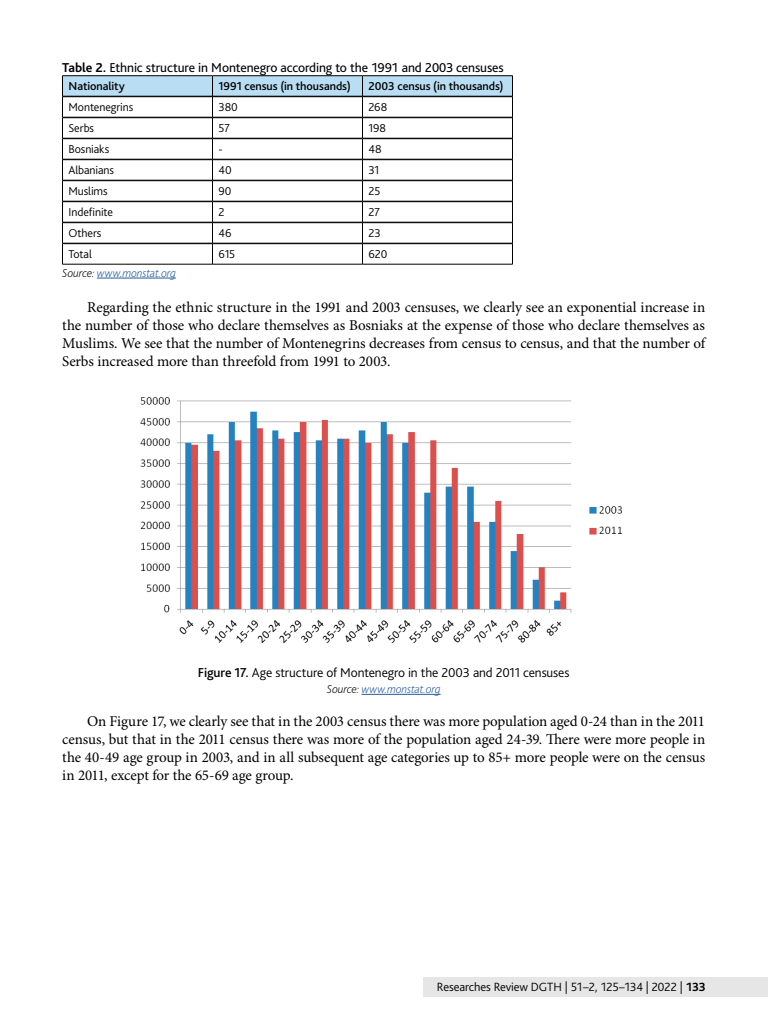
<style>
.page{position:relative;width:768px;height:1024px;background:#fff}
.page>*{position:absolute;margin:0;border:0;box-sizing:border-box;transform-origin:0 0}
.t1{font:15px/18px "Minion Pro";letter-spacing:-.015em;color:#000;text-align:justify}
.t2{font:13.5px "Bliss Pro";letter-spacing:-.01em;color:#000}
.t3{font:300 13.5px "Bliss Pro";letter-spacing:-.01em;color:#000}
.t4{font:300 12.5px "Bliss Pro";letter-spacing:-.01em;color:#000}
.t5{font:300 12px "Bliss Pro";letter-spacing:-.01em;color:#000}
.t6{font:500 12px "Bliss Pro";letter-spacing:-.005em;color:#000}
.t7{font:italic 200 12px "Bliss Pro";letter-spacing:-.005em;color:#245a9c}
.s1{font-weight:700}
.s2{color:#000}
.s3{font-weight:500}
</style>
<div class="page">
<div style="left:423px;top:978px;width:345px;height:20px;background:#e6e6e6"></div>
<hr style="left:97px;top:278px;width:79px;height:1px;background:#245a9c">
<hr style="left:62px;top:75px;width:150px;height:1px;background:#000">
<hr style="left:212px;top:75px;width:150px;height:1px;background:#000">
<hr style="left:362px;top:75px;width:151px;height:1px;background:#000">
<svg style="left:62px;top:76px;width:451px;height:188px"></svg>
<hr style="left:62px;top:264px;width:150px;height:1px;background:#000">
<hr style="left:212px;top:264px;width:150px;height:1px;background:#000">
<hr style="left:362px;top:264px;width:151px;height:1px;background:#000">
<img style="left:140px;top:396px;width:483px;height:248px">
<hr style="left:362px;top:694px;width:79px;height:1px;background:#245a9c">
<p class="t2" style="left:62px;top:59px;width:443px"><span class="s1">Table 2.</span> Ethnic structure in Montenegro according to the 1991 and 2003 censuses</p>
<p class="t6" style="left:68px;top:79px;width:58px">Nationality</p>
<p class="t6" style="left:218px;top:79px;width:134px">1991 census (in thousands)</p>
<p class="t6" style="left:368px;top:79px;width:137px">2003 census (in thousands)</p>
<p class="t5" style="left:68px;top:100px;width:66px">Montenegrins</p>
<p class="t5" style="left:218px;top:100px;width:21px">380</p>
<p class="t5" style="left:368px;top:100px;width:20px">268</p>
<p class="t5" style="left:68px;top:121px;width:27px">Serbs</p>
<p class="t5" style="left:218px;top:121px;width:13px">57</p>
<p class="t5" style="left:368px;top:121px;width:19px">198</p>
<p class="t5" style="left:68px;top:142px;width:42px">Bosniaks</p>
<p class="t5" style="left:218px;top:142px;width:6px">-</p>
<p class="t5" style="left:368px;top:142px;width:15px">48</p>
<p class="t5" style="left:68px;top:163px;width:47px">Albanians</p>
<p class="t5" style="left:218px;top:163px;width:15px">40</p>
<p class="t5" style="left:368px;top:163px;width:12px">31</p>
<p class="t5" style="left:68px;top:184px;width:41px">Muslims</p>
<p class="t5" style="left:218px;top:184px;width:15px">90</p>
<p class="t5" style="left:368px;top:184px;width:14px">25</p>
<p class="t5" style="left:68px;top:205px;width:46px">Indefinite</p>
<p class="t5" style="left:218px;top:205px;width:8px">2</p>
<p class="t5" style="left:368px;top:205px;width:13px">27</p>
<p class="t5" style="left:68px;top:226px;width:35px">Others</p>
<p class="t5" style="left:218px;top:226px;width:15px">46</p>
<p class="t5" style="left:368px;top:226px;width:14px">23</p>
<p class="t5" style="left:68px;top:247px;width:25px">Total</p>
<p class="t5" style="left:218px;top:247px;width:18px">615</p>
<p class="t5" style="left:368px;top:247px;width:20px">620</p>
<p class="t7" style="left:62px;top:265px;width:115px"><span class="s2">Source:</span> www.monstat.org</p>
<p class="t1" style="left:62px;top:299px;width:645px;text-indent:25px">Regarding the ethnic structure in the 1991 and 2003 censuses, we clearly see an exponential increase in the number of those who declare themselves as Bosniaks at the expense of those who declare themselves as Muslims. We see that the number of Montenegrins decreases from census to census, and that the number of Serbs increased more than threefold from 1991 to 2003.</p>
<p class="t3" style="left:198px;top:664px;width:373px"><span class="s3">Figure 17.</span> Age structure of Montenegro in the 2003 and 2011 censuses</p>
<p class="t7" style="left:327px;top:682px;width:115px"><span class="s2">Source:</span> www.monstat.org</p>
<p class="t1" style="left:62px;top:713px;width:645px;text-indent:25px">On Figure 17, we clearly see that in the 2003 census there was more population aged 0-24 than in the 2011 census, but that in the 2011 census there was more of the population aged 24-39. There were more people in the 40-49 age group in 2003, and in all subsequent age categories up to 85+ more people were on the census in 2011, except for the 65-69 age group.</p>
<p class="t4" style="left:437px;top:979px;width:270px">Researches Review DGTH | 51–2, 125–134 | 2022 | <span class="s1">133</span></p>
</div>
